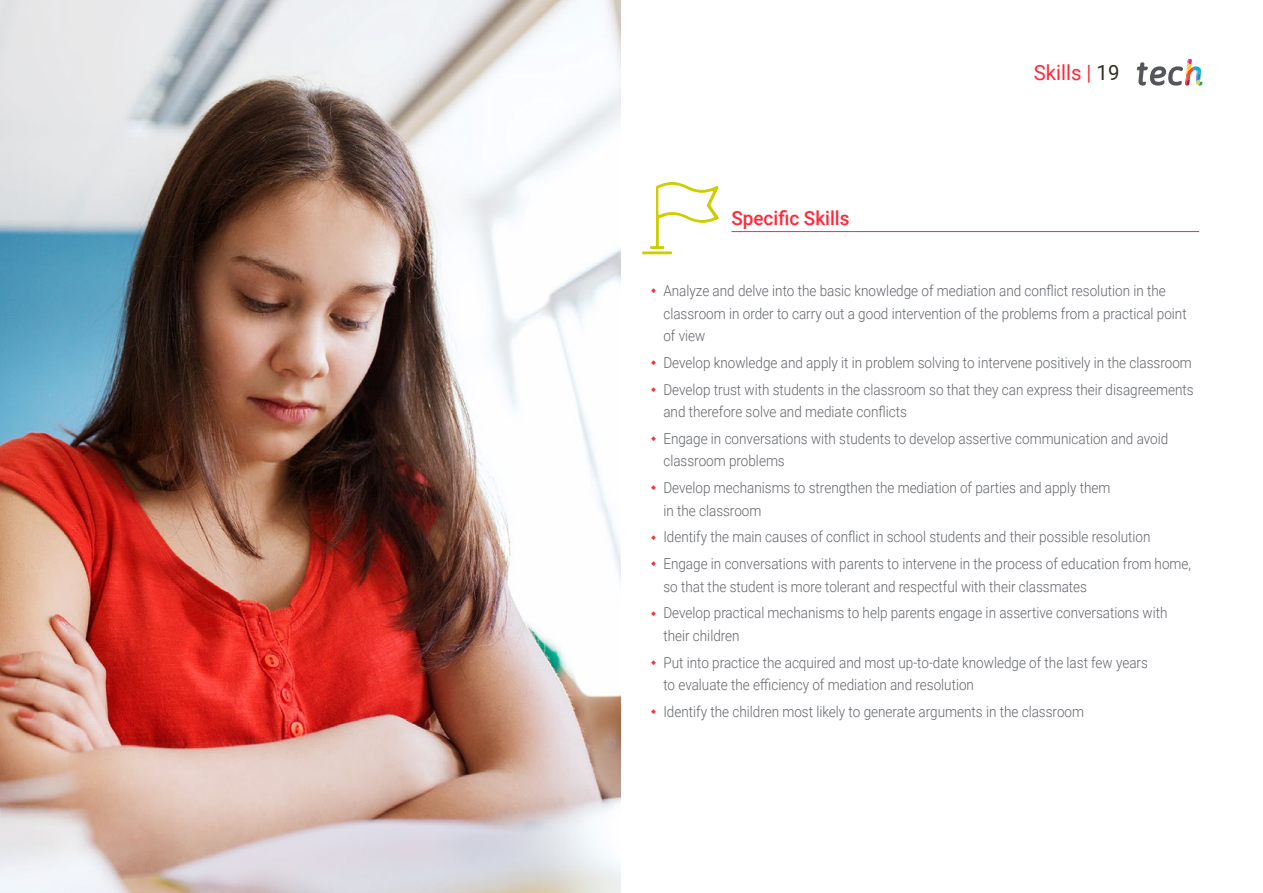
<style>
.page{position:relative;width:1263px;height:893px;background:#fff}
.page>*{position:absolute;margin:0;border:0;box-sizing:border-box;transform-origin:0 0}
.t1{font:21px "Roboto";color:#ff293a}
.t2{font:500 19.5px "Roboto";color:#ff293a}
.t3{font:300 15px/26.7px "Roboto";color:#61646a;scale:.9 1}
.s1{color:#312e20}
</style>
<div class="page">
<img style="left:0;top:0;width:621px;height:893px">
<hr style="left:731px;top:231px;width:468px;height:1px;background:#ff293a">
<hr style="left:642px;top:251px;width:30px;height:3px;background:#cdce00">
<svg style="left:650px;top:182px;width:69px;height:67px"></svg>
<svg style="left:1137px;top:59px;width:65px;height:27px"></svg>
<h2 class="t2" style="left:731px;top:205px;width:120px">Specific Skills</h2>
<h1 class="t1" style="left:1034px;top:57px;width:87px">Skills | <span class="s1">19</span></h1>
<p class="t3" style="left:663px;top:279px;width:583px;line-height:22.5px">Analyze and delve into the basic knowledge of mediation and conflict resolution in the classroom in order to carry out a good intervention of the problems from a practical point of view</p>
<p class="t3" style="left:663px;top:349px;width:591px">Develop knowledge and apply it in problem solving to intervene positively in the classroom<br>Develop trust with students in the classroom so that they can express their disagreements</p>
<p class="t3" style="left:663px;top:398px;width:563px">and therefore solve and mediate conflicts<br>Engage in conversations with students to develop assertive communication and avoid</p>
<p class="t3" style="left:663px;top:447px;width:498px">classroom problems<br>Develop mechanisms to strengthen the mediation of parties and apply them</p>
<p class="t3" style="left:663px;top:496px;width:588px">in the classroom<br>Identify the main causes of conflict in school students and their possible resolution<br>Engage in conversations with parents to intervene in the process of education from home,</p>
<p class="t3" style="left:663px;top:572px;width:562px">so that the student is more tolerant and respectful with their classmates<br>Develop practical mechanisms to help parents engage in assertive conversations with</p>
<p class="t3" style="left:663px;top:622px;width:540px">their children<br>Put into practice the acquired and most up-to-date knowledge of the last few years</p>
<p class="t3" style="left:663px;top:671px;width:469px">to evaluate the efficiency of mediation and resolution<br>Identify the children most likely to generate arguments in the classroom</p>
</div>
